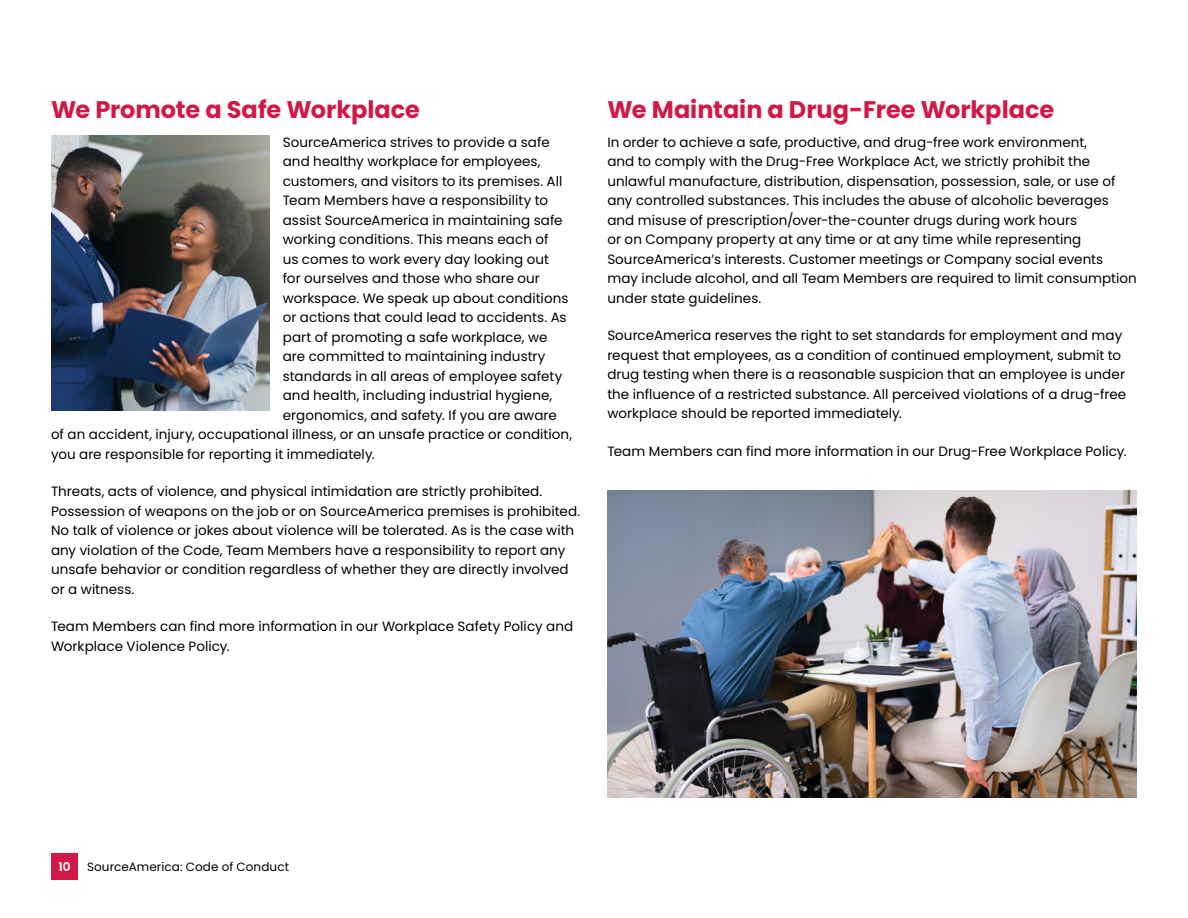
<style>
.page{position:relative;width:1188px;height:918px;background:#fff}
.page>*{position:absolute;margin:0;border:0;box-sizing:border-box;transform-origin:0 0}
.header_2{font:700 24px "Poppins";color:#d11947}
.t1{font:13.5px/19.5px "Poppins";letter-spacing:.005em;color:#000}
.t2{font:12px "Poppins";letter-spacing:.01em;color:#000}
.t3{font:600 12px "Poppins";color:#fff}
</style>
<div class="page">
<div style="left:51px;top:854px;width:27px;height:26px;background:#d11947"></div>
<img style="left:51px;top:136px;width:218px;height:274px">
<img style="left:607px;top:490px;width:530px;height:307px">
<h2 class="header_2" style="left:51px;top:96px;width:371px">We Promote a Safe Workplace</h2>
<p class="t1" style="left:283px;top:132px;width:269px">SourceAmerica strives to provide a safe</p>
<p class="t1" style="left:283px;top:152px;width:259px">and healthy workplace for employees,</p>
<p class="t1" style="left:283px;top:171px;width:281px">customers, and visitors to its premises. All</p>
<p class="t1" style="left:283px;top:191px;width:267px">Team Members have a responsibility to</p>
<p class="t1" style="left:283px;top:210px;width:281px">assist SourceAmerica in maintaining safe</p>
<p class="t1" style="left:283px;top:230px;width:267px">working conditions. This means each of</p>
<p class="t1" style="left:283px;top:249px;width:268px">us comes to work every day looking out</p>
<p class="t1" style="left:283px;top:269px;width:259px">for ourselves and those who share our</p>
<p class="t1" style="left:283px;top:288px;width:287px">workspace. We speak up about conditions</p>
<p class="t1" style="left:283px;top:308px;width:285px">or actions that could lead to accidents. As</p>
<p class="t1" style="left:283px;top:327px;width:266px">part of promoting a safe workplace, we</p>
<p class="t1" style="left:283px;top:347px;width:264px">are committed to maintaining industry</p>
<p class="t1" style="left:283px;top:366px;width:281px">standards in all areas of employee safety</p>
<p class="t1" style="left:283px;top:386px;width:271px">and health, including industrial hygiene,</p>
<p class="t1" style="left:283px;top:405px;width:276px">ergonomics, and safety. If you are aware</p>
<p class="t1" style="left:51px;top:425px;width:523px">of an accident, injury, occupational illness, or an unsafe practice or condition,</p>
<p class="t1" style="left:51px;top:444px;width:325px">you are responsible for reporting it immediately.</p>
<p class="t1" style="left:51px;top:482px;width:531px">Threats, acts of violence, and physical intimidation are strictly prohibited.<br>Possession of weapons on the job or on SourceAmerica premises is prohibited.<br>No talk of violence or jokes about violence will be tolerated. As is the case with any violation of the Code, Team Members have a responsibility to report any unsafe behavior or condition regardless of whether they are directly involved or a witness.</p>
<p class="t1" style="left:51px;top:617px;width:524px">Team Members can find more information in our Workplace Safety Policy and<br>Workplace Violence Policy.</p>
<h2 class="header_2" style="left:607px;top:96px;width:449px">We Maintain a Drug-Free Workplace</h2>
<p class="t1" style="left:607px;top:132px;width:531px">In order to achieve a safe, productive, and drug-free work environment,<br>and to comply with the Drug-Free Workplace Act, we strictly prohibit the unlawful manufacture, distribution, dispensation, possession, sale, or use of any controlled substances. This includes the abuse of alcoholic beverages and misuse of prescription/over-the-counter drugs during work hours<br>or on Company property at any time or at any time while representing SourceAmerica’s interests. Customer meetings or Company social events may include alcohol, and all Team Members are required to limit consumption under state guidelines.</p>
<p class="t1" style="left:607px;top:326px;width:520px">SourceAmerica reserves the right to set standards for employment and may request that employees, as a condition of continued employment, submit to drug testing when there is a reasonable suspicion that an employee is under the influence of a restricted substance. All perceived violations of a drug-free workplace should be reported immediately.</p>
<p class="t1" style="left:607px;top:441px;width:521px">Team Members can find more information in our Drug-Free Workplace Policy.</p>
<p class="t3" style="left:58px;top:860px;width:14px">10</p>
<p class="t2" style="left:87px;top:860px;width:204px">SourceAmerica: Code of Conduct</p>
</div>
